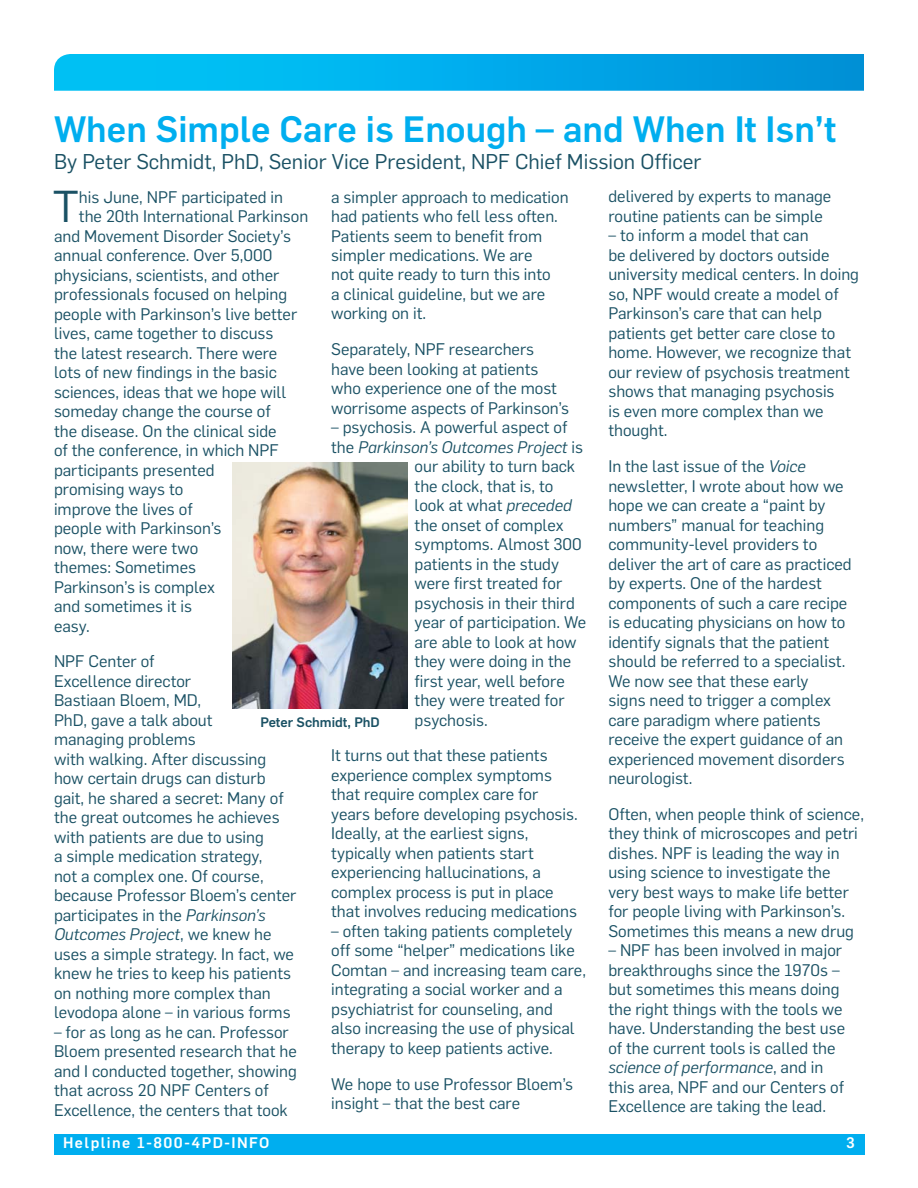
<style>
.page{position:relative;width:918px;height:1188px;background:#fff}
.page>*{position:absolute;margin:0;border:0;box-sizing:border-box;transform-origin:0 0}
.t1{font:43.8px "Flama";color:#1a5164}
.t2{font:500 36px "Flama";color:#00aeef}
.t3{font:21px "Flama";color:#1a5164}
.t4{font:16.5px/19.5px "Flama";color:#1a5164}
.t5{font:italic 16.5px "Flama";color:#1a5164}
.t6{font:500 15px "Flama";letter-spacing:.1em;color:#fff}
.t7{font:500 13.5px "Flama";color:#1a5164}
.s1{font-style:italic}
.s2{font-style:normal}
</style>
<div class="page">
<svg style="left:54px;top:54px;width:810px;height:37px;background:#02ade9"></svg>
<div style="left:54px;top:1134px;width:810px;height:21px;background:#00aeef"></div>
<img style="left:232px;top:463px;width:176px;height:245px">
<h2 class="t2" style="left:54px;top:116px;width:784px">When Simple Care is Enough – and When It Isn’t</h2>
<p class="t3" style="left:54px;top:154px;width:649px">By Peter Schmidt, PhD, Senior Vice President, NPF Chief Mission Officer</p>
<h1 class="t1" style="left:53px;top:191px;width:28px">T</h1>
<p class="t4" style="left:79px;top:188px;width:206px">his June, NPF participated in</p>
<p class="t4" style="left:608px;top:188px;width:224px">delivered by experts to manage routine patients can be simple</p>
<p class="t4" style="left:608px;top:227px;width:252px">– to inform a model that can<br>be delivered by doctors outside university medical centers. In doing so, NPF would create a model of<br>Parkinson’s care that can help patients get better care close to home. However, we recognize that our review of psychosis treatment shows that managing psychosis<br>is even more complex than we thought.</p>
<p class="t4" style="left:608px;top:458px;width:245px">In the last issue of the <span class="s1">Voice </span>newsletter, I wrote about how we hope we can create a “paint by numbers” manual for teaching community-level providers to deliver the art of care as practiced by experts. One of the hardest components of such a care recipe is educating physicians on how to identify signals that the patient should be referred to a specialist.<br>We now see that these early<br>signs need to trigger a complex care paradigm where patients receive the expert guidance of an experienced movement disorders neurologist.</p>
<p class="t4" style="left:608px;top:806px;width:257px">Often, when people think of science, they think of microscopes and petri dishes. NPF is leading the way in using science to investigate the very best ways to make life better for people living with Parkinson’s.<br>Sometimes this means a new drug</p>
<p class="t4" style="left:608px;top:942px;width:238px">– NPF has been involved in major breakthroughs since the 1970s – but sometimes this means doing the right things with the tools we have. Understanding the best use of the current tools is called the <span class="s1">science of performance</span>, and in this area, NPF and our Centers of<br>Excellence are taking the lead.</p>
<p class="t4" style="left:331px;top:188px;width:239px">a simpler approach to medication had patients who fell less often.<br>Patients seem to benefit from simpler medications. We are<br>not quite ready to turn this into<br>a clinical guideline, but we are working on it.</p>
<p class="t4" style="left:331px;top:341px;width:240px">Separately, NPF researchers have been looking at patients who experience one of the most worrisome aspects of Parkinson’s</p>
<p class="t4" style="left:331px;top:419px;width:238px">– psychosis. A powerful aspect of</p>
<p class="t5" style="left:331px;top:441px;width:254px"><span class="s2">the</span> Parkinson’s Outcomes Project <span class="s2">is</span></p>
<p class="t4" style="left:415px;top:458px;width:162px">our ability to turn back</p>
<p class="t4" style="left:415px;top:477px;width:140px">the clock, that is, to</p>
<p class="t4" style="left:415px;top:497px;width:159px">look at what <span class="s1">preceded</span></p>
<p class="t4" style="left:415px;top:516px;width:150px">the onset of complex</p>
<p class="t4" style="left:415px;top:536px;width:169px">symptoms. Almost 300</p>
<p class="t4" style="left:415px;top:555px;width:146px">patients in the study</p>
<p class="t4" style="left:415px;top:575px;width:149px">were first treated for</p>
<p class="t4" style="left:415px;top:594px;width:162px">psychosis in their third</p>
<p class="t4" style="left:415px;top:614px;width:173px">year of participation. We</p>
<p class="t4" style="left:415px;top:633px;width:163px">are able to look at how</p>
<p class="t4" style="left:415px;top:653px;width:158px">they were doing in the</p>
<p class="t4" style="left:415px;top:672px;width:152px">first year, well before</p>
<p class="t4" style="left:415px;top:692px;width:152px">they were treated for</p>
<p class="t4" style="left:415px;top:711px;width:75px">psychosis.</p>
<p class="t4" style="left:331px;top:747px;width:248px">It turns out that these patients experience complex symptoms that require complex care for years before developing psychosis.<br>Ideally, at the earliest signs, typically when patients start experiencing hallucinations, a complex process is put in place that involves reducing medications</p>
<p class="t4" style="left:331px;top:923px;width:256px">– often taking patients completely off some “helper” medications like Comtan – and increasing team care, integrating a social worker and a psychiatrist for counseling, and also increasing the use of physical therapy to keep patients active.</p>
<p class="t4" style="left:331px;top:1075px;width:243px">We hope to use Professor Bloem’s insight – that the best care</p>
<p class="t4" style="left:79px;top:208px;width:231px">the 20th International Parkinson</p>
<p class="t4" style="left:54px;top:227px;width:239px">and Movement Disorder Society’s</p>
<p class="t4" style="left:54px;top:247px;width:220px">annual conference. Over 5,000</p>
<p class="t4" style="left:54px;top:266px;width:227px">physicians, scientists, and other</p>
<p class="t4" style="left:54px;top:286px;width:235px">professionals focused on helping</p>
<p class="t4" style="left:54px;top:305px;width:245px">people with Parkinson’s live better</p>
<p class="t4" style="left:54px;top:325px;width:221px">lives, came together to discuss</p>
<p class="t4" style="left:54px;top:344px;width:225px">the latest research. There were</p>
<p class="t4" style="left:54px;top:364px;width:224px">lots of new findings in the basic</p>
<p class="t4" style="left:54px;top:383px;width:234px">sciences, ideas that we hope will</p>
<p class="t4" style="left:54px;top:403px;width:218px">someday change the course of</p>
<p class="t4" style="left:54px;top:422px;width:224px">the disease. On the clinical side</p>
<p class="t4" style="left:54px;top:442px;width:226px">of the conference, in which NPF</p>
<p class="t4" style="left:54px;top:461px;width:162px">participants presented</p>
<p class="t4" style="left:54px;top:481px;width:131px">promising ways to</p>
<p class="t4" style="left:54px;top:500px;width:140px">improve the lives of</p>
<p class="t4" style="left:54px;top:520px;width:169px">people with Parkinson’s</p>
<p class="t4" style="left:54px;top:539px;width:146px">now, there were two</p>
<p class="t4" style="left:54px;top:559px;width:144px">themes: Sometimes</p>
<p class="t4" style="left:54px;top:578px;width:163px">Parkinson’s is complex</p>
<p class="t4" style="left:54px;top:598px;width:140px">and sometimes it is</p>
<p class="t4" style="left:54px;top:617px;width:37px">easy.</p>
<p class="t4" style="left:54px;top:653px;width:244px">NPF Center of<br>Excellence director<br>Bastiaan Bloem, MD,<br>PhD, gave a talk about<br>managing problems<br>with walking. After discussing how certain drugs can disturb gait, he shared a secret: Many of the great outcomes he achieves with patients are due to using<br>a simple medication strategy,<br>not a complex one. Of course, because Professor Bloem’s center participates in the <span class="s1">Parkinson’s<br>Outcomes Project</span>, we knew he uses a simple strategy. In fact, we knew he tries to keep his patients on nothing more complex than levodopa alone – in various forms</p>
<p class="t4" style="left:54px;top:1023px;width:244px">– for as long as he can. Professor<br>Bloem presented research that he and I conducted together, showing that across 20 NPF Centers of<br>Excellence, the centers that took</p>
<p class="t7" style="left:260px;top:717px;width:121px">Peter Schmidt, PhD</p>
<p class="t6" style="left:63px;top:1138px;width:208px">Helpline 1-800-4PD-INFO</p>
<p class="t6" style="left:846px;top:1138px;width:10px">3</p>
</div>
